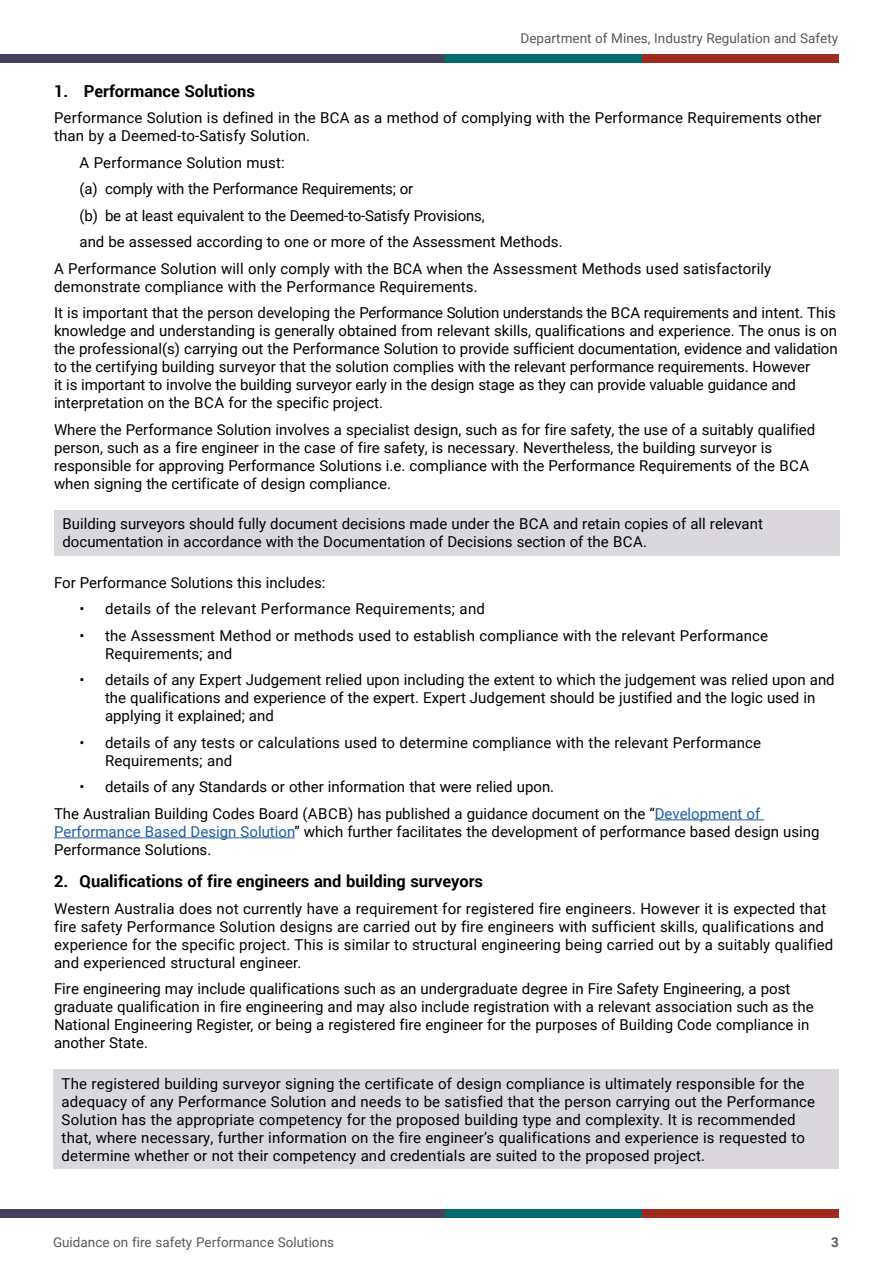
<style>
.page{position:relative;width:893px;height:1263px;background:#fff}
.page>*{position:absolute;margin:0;border:0;box-sizing:border-box;transform-origin:0 0}
.t1{font:700 16.5px "Roboto";color:#000}
.Main_Text_10_12{font:15px/18px "Roboto";color:#000}
.Main_Text_10_12-2{font:15px "Roboto";letter-spacing:.02em;color:#000}
.t2{font:13.5px "Roboto";color:#58595b}
.t3{font:700 13.5px "Roboto";color:#58595b}
.s1{color:#215e9e}
</style>
<div class="page">
<div style="left:0;top:1209px;width:446px;height:8px;background:#45415d"></div>
<div style="left:0;top:54px;width:446px;height:9px;background:#45415d"></div>
<div style="left:642px;top:1209px;width:196px;height:8px;background:#a02a1d"></div>
<div style="left:642px;top:54px;width:196px;height:9px;background:#a02a1d"></div>
<div style="left:446px;top:1209px;width:196px;height:8px;background:#006b6e"></div>
<div style="left:446px;top:54px;width:196px;height:9px;background:#006b6e"></div>
<div style="left:54px;top:510px;width:785px;height:46px;background:#dbd8dd"></div>
<hr style="left:655px;top:819px;width:109px;height:1px;background:#215e9e">
<hr style="left:54px;top:837px;width:241px;height:1px;background:#215e9e">
<div style="left:53px;top:1069px;width:786px;height:100px;background:#dbd8dd"></div>
<p class="t2" style="left:520px;top:28px;width:319px">Department of Mines, Industry Regulation and Safety</p>
<p class="t1" style="left:54px;top:79px;width:203px">1. Performance Solutions</p>
<p class="Main_Text_10_12" style="left:54px;top:108px;width:769px">Performance Solution is defined in the BCA as a method of complying with the Performance Requirements other than by a Deemed-to-Satisfy Solution.</p>
<p class="Main_Text_10_12" style="left:80px;top:153px;width:207px">A Performance Solution must:</p>
<p class="Main_Text_10_12" style="left:80px;top:179px;width:335px">(a) comply with the Performance Requirements; or</p>
<p class="Main_Text_10_12" style="left:80px;top:206px;width:407px">(b) be at least equivalent to the Deemed-to-Satisfy Provisions,</p>
<p class="Main_Text_10_12" style="left:80px;top:232px;width:485px">and be assessed according to one or more of the Assessment Methods.</p>
<p class="Main_Text_10_12" style="left:54px;top:259px;width:719px">A Performance Solution will only comply with the BCA when the Assessment Methods used satisfactorily demonstrate compliance with the Performance Requirements.</p>
<p class="Main_Text_10_12" style="left:54px;top:303px;width:785px">It is important that the person developing the Performance Solution understands the BCA requirements and intent. This knowledge and understanding is generally obtained from relevant skills, qualifications and experience. The onus is on the professional(s) carrying out the Performance Solution to provide sufficient documentation, evidence and validation to the certifying building surveyor that the solution complies with the relevant performance requirements. However<br>it is important to involve the building surveyor early in the design stage as they can provide valuable guidance and interpretation on the BCA for the specific project.</p>
<p class="Main_Text_10_12" style="left:54px;top:420px;width:763px">Where the Performance Solution involves a specialist design, such as for fire safety, the use of a suitably qualified person, such as a fire engineer in the case of fire safety, is necessary. Nevertheless, the building surveyor is responsible for approving Performance Solutions i.e. compliance with the Performance Requirements of the BCA when signing the certificate of design compliance.</p>
<p class="Main_Text_10_12" style="left:63px;top:514px;width:702px">Building surveyors should fully document decisions made under the BCA and retain copies of all relevant documentation in accordance with the Documentation of Decisions section of the BCA.</p>
<p class="Main_Text_10_12" style="left:54px;top:573px;width:273px">For Performance Solutions this includes:</p>
<p class="Main_Text_10_12-2" style="left:80px;top:598px;width:407px">• details of the relevant Performance Requirements; and</p>
<p class="Main_Text_10_12" style="left:105px;top:626px;width:665px;text-indent:-26px">• the Assessment Method or methods used to establish compliance with the relevant Performance<br>Requirements; and</p>
<p class="Main_Text_10_12" style="left:105px;top:670px;width:731px;text-indent:-26px">• details of any Expert Judgement relied upon including the extent to which the judgement was relied upon and the qualifications and experience of the expert. Expert Judgement should be justified and the logic used in applying it explained; and</p>
<p class="Main_Text_10_12" style="left:105px;top:733px;width:658px;text-indent:-26px">• details of any tests or calculations used to determine compliance with the relevant Performance<br>Requirements; and</p>
<p class="Main_Text_10_12" style="left:80px;top:777px;width:476px">• details of any Standards or other information that were relied upon.</p>
<p class="Main_Text_10_12" style="left:54px;top:804px;width:767px">The Australian Building Codes Board (ABCB) has published a guidance document on the “<span class="s1">Development of<br>Performance Based Design Solution</span>” which further facilitates the development of performance based design using<br>Performance Solutions.</p>
<p class="t1" style="left:54px;top:869px;width:430px">2. Qualifications of fire engineers and building surveyors</p>
<p class="Main_Text_10_12" style="left:54px;top:899px;width:781px">Western Australia does not currently have a requirement for registered fire engineers. However it is expected that fire safety Performance Solution designs are carried out by fire engineers with sufficient skills, qualifications and experience for the specific project. This is similar to structural engineering being carried out by a suitably qualified and experienced structural engineer.</p>
<p class="Main_Text_10_12" style="left:54px;top:979px;width:761px">Fire engineering may include qualifications such as an undergraduate degree in Fire Safety Engineering, a post graduate qualification in fire engineering and may also include registration with a relevant association such as the National Engineering Register, or being a registered fire engineer for the purposes of Building Code compliance in another State.</p>
<p class="Main_Text_10_12" style="left:62px;top:1073px;width:755px">The registered building surveyor signing the certificate of design compliance is ultimately responsible for the adequacy of any Performance Solution and needs to be satisfied that the person carrying out the Performance Solution has the appropriate competency for the proposed building type and complexity. It is recommended that, where necessary, further information on the fire engineer’s qualifications and experience is requested to determine whether or not their competency and credentials are suited to the proposed project.</p>
<p class="t2" style="left:53px;top:1233px;width:283px">Guidance on fire safety Performance Solutions</p>
<p class="t3" style="left:831px;top:1233px;width:9px">3</p>
</div>
